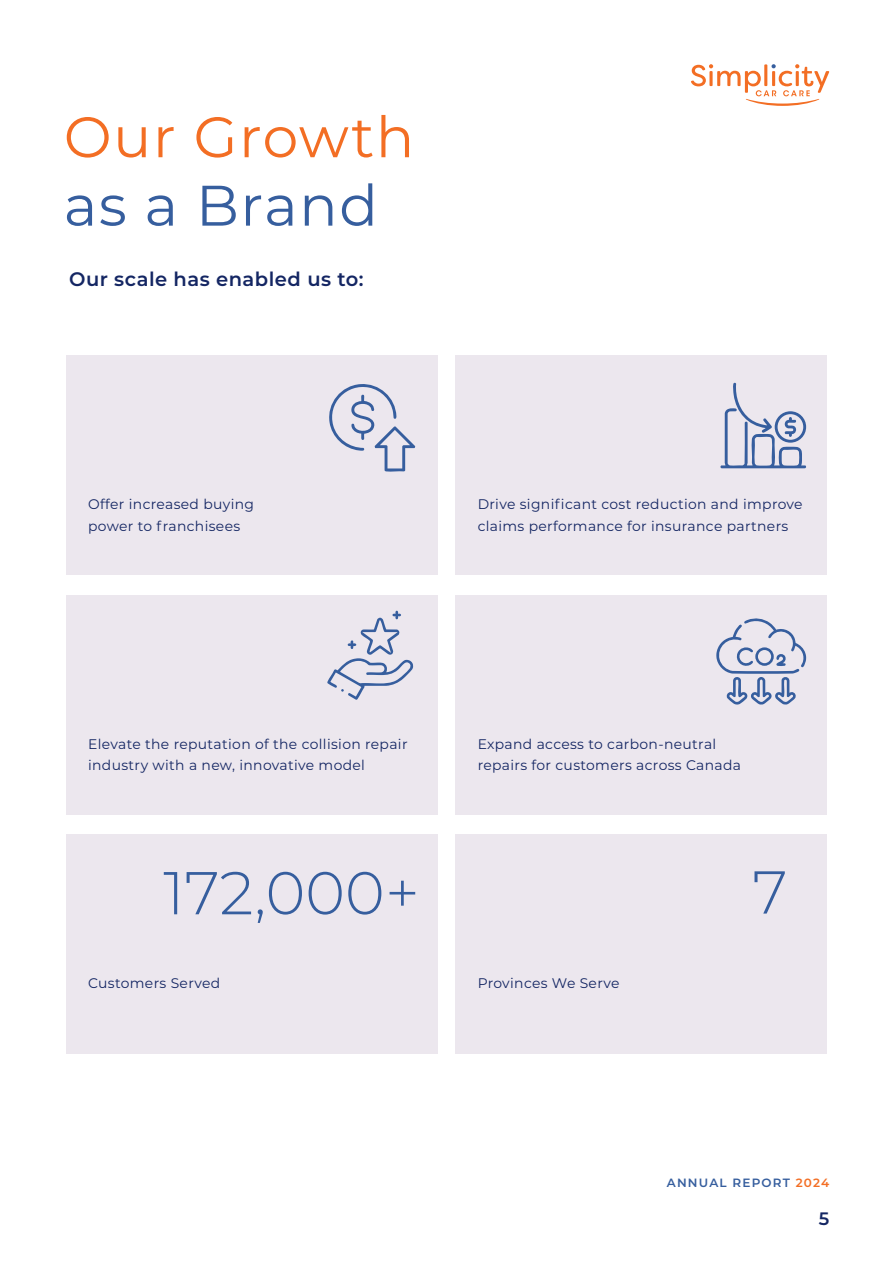
<style>
.page{position:relative;width:893px;height:1263px;background:#fff}
.page>*{position:absolute;margin:0;border:0;box-sizing:border-box;transform-origin:0 0}
.t1{font:300 60.3px "Montserrat";color:#365e9e}
.t2{font:57px "Montserrat";letter-spacing:.025em;color:#f36e24}
.t3{font:57px "Montserrat";letter-spacing:.025em;color:#365e9e}
.t4{font:600 19.5px "Montserrat";letter-spacing:.025em;color:#142663}
.t5{font:600 18px "Montserrat";color:#142663}
.t6{font:13.95px/21.6px "Montserrat";letter-spacing:.025em;color:#142663}
.t7{font:600 12px "Montserrat";letter-spacing:.1em;color:#365e9e}
.s1{color:#f36e24}
</style>
<div class="page">
<div style="left:66px;top:356px;width:371px;height:219px;background:#ece7ee"></div>
<div style="left:66px;top:834px;width:371px;height:219px;background:#ece7ee"></div>
<div style="left:66px;top:595px;width:371px;height:219px;background:#ece7ee"></div>
<div style="left:456px;top:834px;width:371px;height:219px;background:#ece7ee"></div>
<div style="left:456px;top:356px;width:371px;height:219px;background:#ece7ee"></div>
<div style="left:456px;top:595px;width:371px;height:219px;background:#ece7ee"></div>
<svg style="left:329px;top:384px;width:87px;height:88px"></svg>
<svg style="left:720px;top:382px;width:87px;height:86px"></svg>
<svg style="left:327px;top:611px;width:86px;height:89px"></svg>
<svg style="left:716px;top:618px;width:90px;height:87px"></svg>
<svg style="left:691px;top:64px;width:138px;height:42px"></svg>
<h2 class="t2" style="left:64px;top:98px;width:352px">Our Growth</h2>
<h2 class="t3" style="left:64px;top:166px;width:316px">as a Brand</h2>
<h3 class="t4" style="left:69px;top:266px;width:296px">Our scale has enabled us to:</h3>
<p class="t6" style="left:88px;top:493px;width:167px">Offer increased buying power to franchisees</p>
<p class="t6" style="left:478px;top:493px;width:326px">Drive significant cost reduction and improve claims performance for insurance partners</p>
<p class="t6" style="left:88px;top:732px;width:321px">Elevate the reputation of the collision repair industry with a new, innovative model</p>
<p class="t6" style="left:478px;top:732px;width:265px">Expand access to carbon-neutral repairs for customers across Canada</p>
<h1 class="t1" style="left:163px;top:852px;width:258px">172,000+</h1>
<h1 class="t1" style="left:752px;top:851px;width:37px">7</h1>
<p class="t6" style="left:88px;top:971px;width:134px">Customers Served</p>
<p class="t6" style="left:478px;top:971px;width:143px">Provinces We Serve</p>
<p class="t7" style="left:667px;top:1175px;width:164px">ANNUAL REPORT <span class="s1">2024</span></p>
<p class="t5" style="left:819px;top:1206px;width:12px">5</p>
</div>
